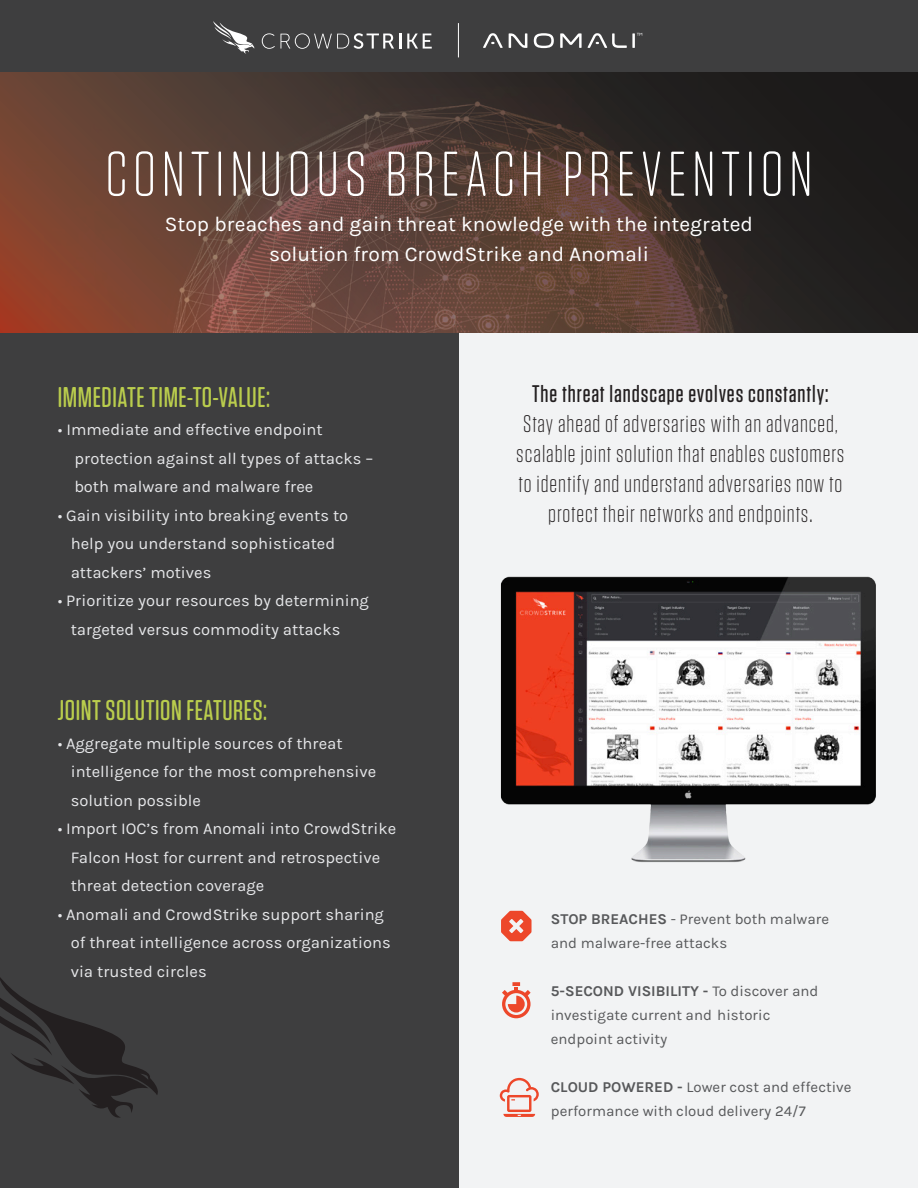
<style>
.page{position:relative;width:918px;height:1188px;background:#fff}
.page>*{position:absolute;margin:0;border:0;box-sizing:border-box;transform-origin:0 0}
.t1{font:300 63px "Tungsten Rounded";letter-spacing:.09em;color:#fff}
.t2{font:500 28.5px "Tungsten Rounded";letter-spacing:.02em;color:#bacd4d}
.t3{font:300 24px/30px "Tungsten";letter-spacing:.04em;color:#231f20;text-align:center}
.t4{font:21px/29.5px "Karla";color:#fff;text-align:center}
.t5{font:16.5px/28.5px "Karla";color:#e6e7e9}
.t6{font:15px/24px "Karla";color:#57585a}
.s1{font-family:"Myriad Pro"}
.s2{font-weight:500}
.s3{font-size:30px}
.s4{font-weight:700}
</style>
<div class="page">
<div style="left:459px;top:333px;width:459px;height:855px;background:#f2f3f4"></div>
<div style="left:0;top:293px;width:459px;height:895px;background:#3e3e3f"></div>
<svg style="left:0;top:977px;width:158px;height:141px"></svg>
<svg style="left:0;top:72px;width:918px;height:261px;background:#50382f"></svg>
<div style="left:0;top:0;width:918px;height:72px;background:#3e3e3f"></div>
<img style="left:500px;top:576px;width:376px;height:286px">
<svg style="left:501px;top:911px;width:31px;height:30px"></svg>
<svg style="left:502px;top:982px;width:29px;height:36px"></svg>
<svg style="left:500px;top:1078px;width:39px;height:39px"></svg>
<svg style="left:483px;top:33px;width:159px;height:15px"></svg>
<svg style="left:213px;top:21px;width:42px;height:33px"></svg>
<svg style="left:262px;top:33px;width:13px;height:16px"></svg>
<svg style="left:281px;top:33px;width:120px;height:16px"></svg>
<svg style="left:407px;top:34px;width:25px;height:15px"></svg>
<hr style="left:458px;top:23px;width:1px;height:34px;background:#fff">
<p class="t1" style="left:105px;top:142px;width:709px">CONTINUOUS BREACH PREVENTION</p>
<p class="t4" style="left:165px;top:210px;width:590px">Stop breaches and gain threat knowledge with the integrated solution from CrowdStrike and Anomali</p>
<p class="t2" style="left:58px;top:382px;width:214px">IMMEDIATE TIME-TO-VALUE:</p>
<p class="t5" style="left:74px;top:416px;width:301px;text-indent:-16px"><span class="s1">•</span> Immediate and effective endpoint protection against all types of attacks – both malware and malware free</p>
<p class="t5" style="left:71px;top:501px;width:279px;text-indent:-13px"><span class="s1">•</span> Gain visibility into breaking events to help you understand sophisticated attackers’ motives</p>
<p class="t5" style="left:71px;top:587px;width:300px;text-indent:-13px"><span class="s1">•</span> Prioritize your resources by determining targeted versus commodity attacks</p>
<p class="t2" style="left:58px;top:695px;width:211px">JOINT SOLUTION FEATURES:</p>
<p class="t5" style="left:71px;top:729px;width:307px;text-indent:-13px"><span class="s1">•</span> Aggregate multiple sources of threat intelligence for the most comprehensive solution possible</p>
<p class="t5" style="left:71px;top:815px;width:327px;text-indent:-13px"><span class="s1">•</span> Import IOC’s from Anomali into CrowdStrike<br>Falcon Host for current and retrospective threat detection coverage</p>
<p class="t5" style="left:71px;top:900px;width:321px;text-indent:-13px"><span class="s1">•</span> Anomali and CrowdStrike support sharing of threat intelligence across organizations via trusted circles</p>
<p class="t3" style="left:516px;top:379px;width:330px"><span class="s2">The threat landscape evolves constantly:<br></span>Stay ahead of adversaries with an advanced, scalable joint solution that enables customers to identify and understand adversaries now to protect their networks and endpoints<span class="s3">.</span></p>
<p class="t6" style="left:551px;top:907px;width:280px"><span class="s4">STOP BREACHES</span> - Prevent both malware and malware-free attacks</p>
<p class="t6" style="left:551px;top:979px;width:269px"><span class="s4">5-SECOND VISIBILITY -</span> To discover and investigate current and historic endpoint activity</p>
<p class="t6" style="left:551px;top:1075px;width:302px"><span class="s4">CLOUD POWERED -</span> Lower cost and effective performance with cloud delivery 24/7</p>
</div>
